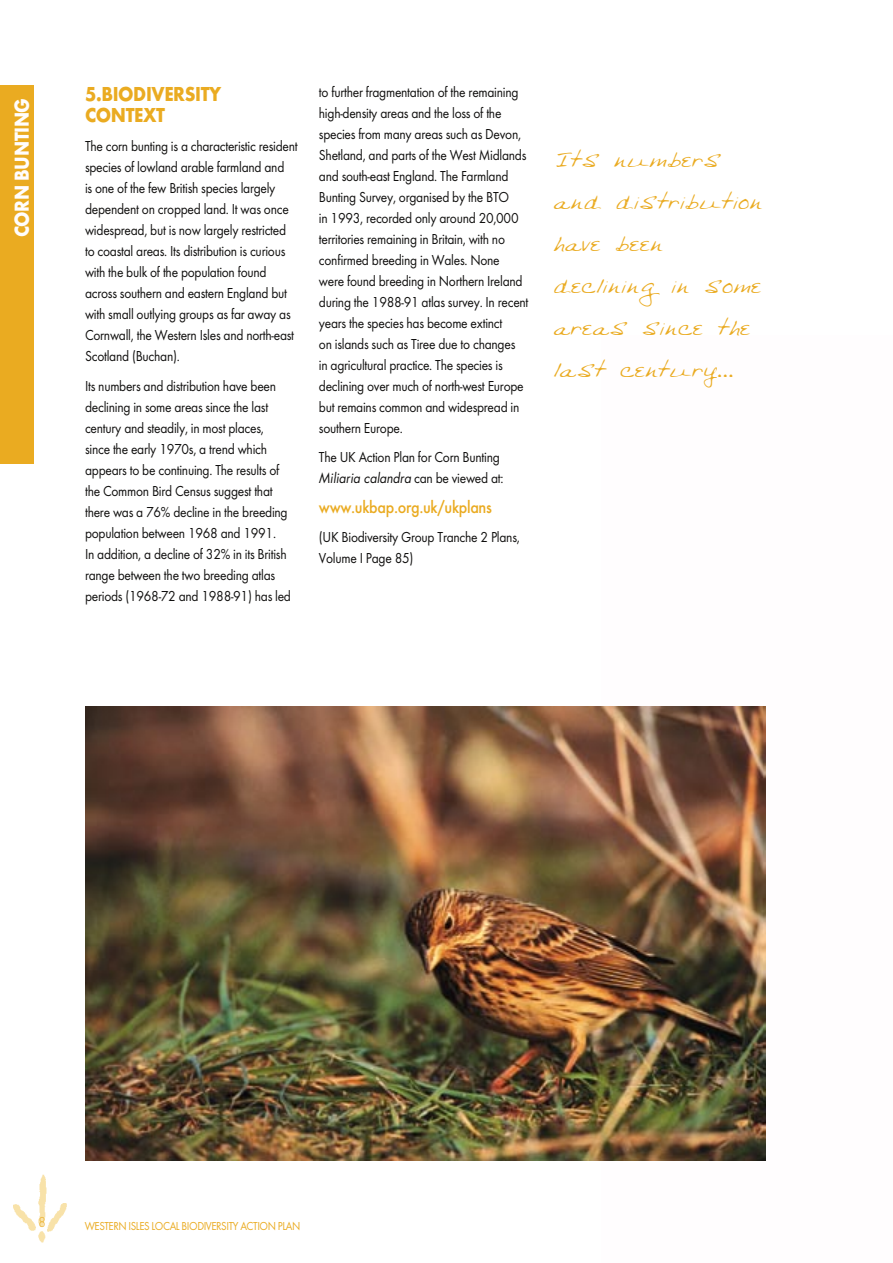
<style>
.page{position:relative;width:893px;height:1263px;background:#fff}
.page>*{position:absolute;margin:0;border:0;box-sizing:border-box;transform-origin:0 0}
.quote{font:27px/42px "Bethanys Hand";letter-spacing:-.02em;color:#eaab21}
.Head_1{font:700 21px/21px "Futura T";letter-spacing:-.02em;color:#eaab21;scale:.9 1}
.t1{font:700 21px "Futura T";letter-spacing:-.02em;color:#fffdfd;scale:.9 1}
.body_bold{font:500 18px "Futura T";letter-spacing:-.02em;color:#eaab21;scale:.9 1}
.Body_text{font:15px/21px "Futura T";letter-spacing:-.02em;color:#100f0e;scale:.9 1}
.t2{font:300 15px "Futura T";color:#eaab21;scale:.9 1}
.Body_text-2{font:italic 13.5px "Futura";color:#100f0e;scale:.9 1}
.t3{font:12px "Futura T";letter-spacing:-.04em;color:#eaab21;scale:.9 1}
.s1{font-family:"Futura T";font-style:normal;font-size:15px}
</style>
<div class="page">
<img style="left:14px;top:1175px;width:53px;height:67px">
<div style="left:0;top:85px;width:34px;height:379px;background:#eaab21"></div>
<img style="left:85px;top:707px;width:680px;height:454px">
<h2 class="t1" style="left:9px;top:237px;width:157px;rotate:-90deg">CORN BUNTING</h2>
<p class="Head_1" style="left:85px;top:83px;width:153px">5.BIODIVERSITY<br>CONTEXT</p>
<p class="Body_text" style="left:85px;top:136px;width:238px">The corn bunting is a characteristic resident species of lowland arable farmland and<br>is one of the few British species largely dependent on cropped land. It was once widespread, but is now largely restricted to coastal areas. Its distribution is curious with the bulk of the population found across southern and eastern England but with small outlying groups as far away as Cornwall, the Western Isles and north-east Scotland (Buchan).</p>
<p class="Body_text" style="left:85px;top:375px;width:230px">Its numbers and distribution have been declining in some areas since the last century and steadily, in most places, since the early 1970s, a trend which appears to be continuing. The results of the Common Bird Census suggest that there was a 76% decline in the breeding population between 1968 and 1991.<br>In addition, a decline of 32% in its British range between the two breeding atlas periods (1968-72 and 1988-91) has led</p>
<p class="Body_text" style="left:319px;top:81px;width:234px">to further fragmentation of the remaining high-density areas and the loss of the species from many areas such as Devon, Shetland, and parts of the West Midlands and south-east England. The Farmland Bunting Survey, organised by the BTO<br>in 1993, recorded only around 20,000 territories remaining in Britain, with no confirmed breeding in Wales. None were found breeding in Northern Ireland during the 1988-91 atlas survey. In recent years the species has become extinct<br>on islands such as Tiree due to changes<br>in agricultural practice. The species is declining over much of north-west Europe but remains common and widespread in southern Europe.</p>
<p class="Body_text" style="left:319px;top:446px;width:203px">The UK Action Plan for Corn Bunting</p>
<p class="Body_text-2" style="left:319px;top:469px;width:207px">Miliaria calandra <span class="s1">can be viewed at:</span></p>
<p class="body_bold" style="left:319px;top:496px;width:194px">www.ukbap.org.uk/ukplans</p>
<p class="Body_text" style="left:319px;top:526px;width:225px">(UK Biodiversity Group Tranche 2 Plans,<br>Volume I Page 85)</p>
<p class="quote" style="left:553px;top:137px;width:211px">Its numbers and distribution have been declining in some areas since the last century…</p>
<p class="t2" style="left:38px;top:1213px;width:10px">8</p>
<p class="t3" style="left:85px;top:1219px;width:241px">WESTERN ISLES LOCAL BIODIVERSITY ACTION PLAN</p>
</div>
